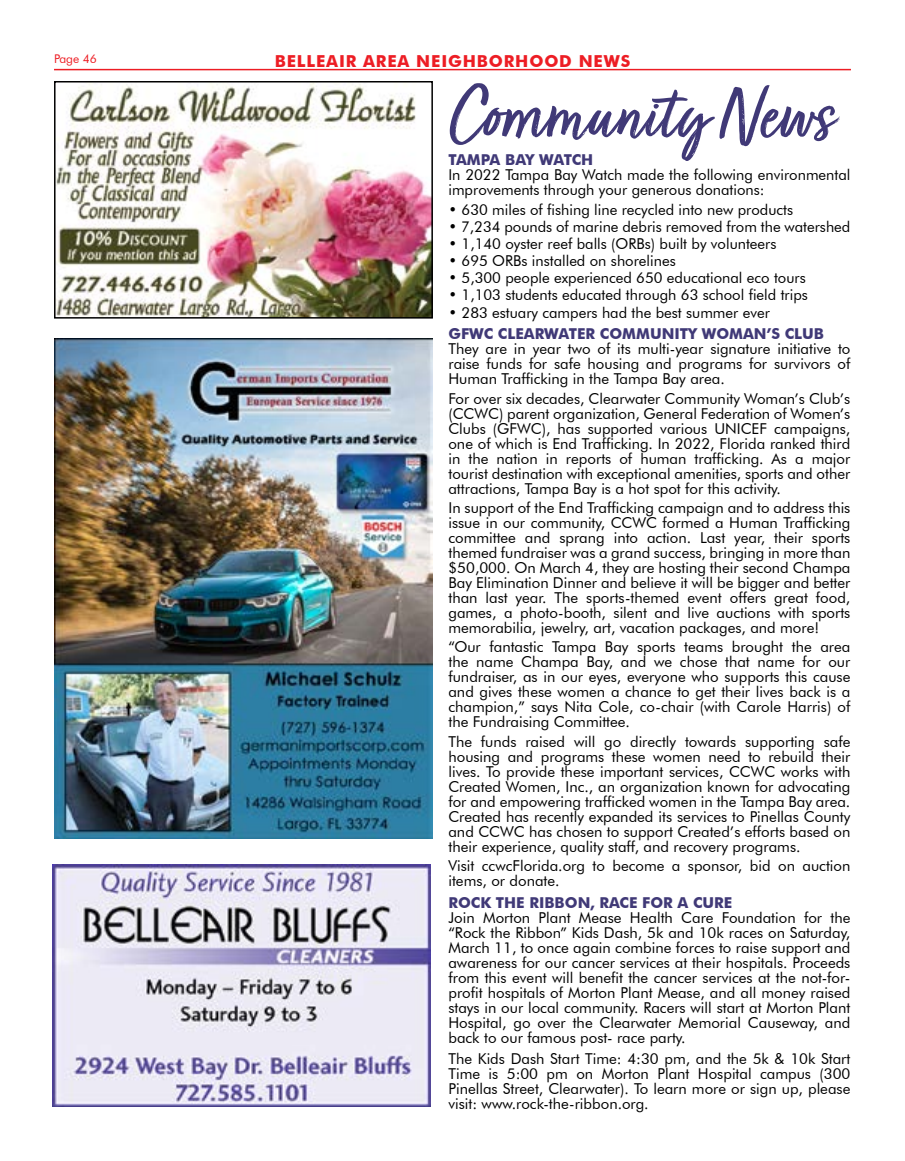
<style>
.page{position:relative;width:905px;height:1161px;background:#fff}
.page>*{position:absolute;margin:0;border:0;box-sizing:border-box;transform-origin:0 0}
.t1{font:82.5px "Turbinado Pro";color:#403977}
.t2{font:700 16.5px "Futura BT";letter-spacing:.05em;color:#ed1d24}
.t3{font:15px/15px "Futura BT";color:#000;text-align:justify}
.t4{font:700 15px "Futura BT";color:#403977}
.t5{font:12px "Futura BT";color:#ed1d24}
</style>
<div class="page">
<hr style="left:54px;top:69px;width:796px;height:1px;background:#ed1d24">
<img style="left:52px;top:864px;width:378px;height:243px">
<img style="left:57px;top:84px;width:373px;height:232px">
<div style="left:54px;top:81px;width:379px;height:238px;border:2px solid #000"></div>
<img style="left:54px;top:339px;width:378px;height:499px">
<p class="t5" style="left:54px;top:52px;width:44px">Page 46</p>
<p class="t2" style="left:275px;top:51px;width:357px">BELLEAIR AREA NEIGHBORHOOD NEWS</p>
<h1 class="t1" style="left:450px;top:71px;width:383px">Community News</h1>
<p class="t4" style="left:448px;top:151px;width:146px">TAMPA BAY WATCH</p>
<p class="t3" style="left:448px;top:167px;width:403px">In 2022 Tampa Bay Watch made the following environmental improvements through your generous donations:</p>
<p class="t3" style="left:448px;top:202px;width:346px">• 630 miles of fishing line recycled into new products</p>
<p class="t3" style="left:448px;top:219px;width:403px">• 7,234 pounds of marine debris removed from the watershed</p>
<p class="t3" style="left:448px;top:236px;width:329px">• 1,140 oyster reef balls (ORBs) built by volunteers</p>
<p class="t3" style="left:448px;top:253px;width:229px">• 695 ORBs installed on shorelines</p>
<p class="t3" style="left:448px;top:270px;width:359px">• 5,300 people experienced 650 educational eco tours</p>
<p class="t3" style="left:448px;top:287px;width:361px">• 1,103 students educated through 63 school field trips</p>
<p class="t3" style="left:448px;top:305px;width:323px">• 283 estuary campers had the best summer ever</p>
<p class="t4" style="left:448px;top:325px;width:377px">GFWC CLEARWATER COMMUNITY WOMAN’S CLUB</p>
<p class="t3" style="left:448px;top:341px;width:403px">They are in year two of its multi-year signature initiative to raise funds for safe housing and programs for survivors of Human Trafficking in the Tampa Bay area.</p>
<p class="t3" style="left:448px;top:391px;width:403px">For over six decades, Clearwater Community Woman’s Club’s (CCWC) parent organization, General Federation of Women’s Clubs (GFWC), has supported various UNICEF campaigns, one of which is End Trafficking. In 2022, Florida ranked third in the nation in reports of human trafficking. As a major tourist destination with exceptional amenities, sports and other attractions, Tampa Bay is a hot spot for this activity.</p>
<p class="t3" style="left:448px;top:500px;width:403px">In support of the End Trafficking campaign and to address this issue in our community, CCWC formed a Human Trafficking committee and sprang into action. Last year, their sports themed fundraiser was a grand success, bringing in more than $50,000. On March 4, they are hosting their second Champa Bay Elimination Dinner and believe it will be bigger and better than last year. The sports-themed event offers great food, games, a photo-booth, silent and live auctions with sports memorabilia, jewelry, art, vacation packages, and more!</p>
<p class="t3" style="left:448px;top:639px;width:403px">“Our fantastic Tampa Bay sports teams brought the area the name Champa Bay, and we chose that name for our fundraiser, as in our eyes, everyone who supports this cause and gives these women a chance to get their lives back is a champion,” says Nita Cole, co-chair (with Carole Harris) of the Fundraising Committee.</p>
<p class="t3" style="left:448px;top:734px;width:403px">The funds raised will go directly towards supporting safe housing and programs these women need to rebuild their lives. To provide these important services, CCWC works with Created Women, Inc., an organization known for advocating for and empowering trafficked women in the Tampa Bay area.<br>Created has recently expanded its services to Pinellas County and CCWC has chosen to support Created’s efforts based on their experience, quality staff, and recovery programs.</p>
<p class="t3" style="left:448px;top:858px;width:403px">Visit ccwcFlorida.org to become a sponsor, bid on auction items, or donate.</p>
<p class="t4" style="left:448px;top:893px;width:285px">ROCK THE RIBBON, RACE FOR A CURE</p>
<p class="t3" style="left:448px;top:910px;width:403px">Join Morton Plant Mease Health Care Foundation for the “Rock the Ribbon” Kids Dash, 5k and 10k races on Saturday, March 11, to once again combine forces to raise support and awareness for our cancer services at their hospitals. Proceeds from this event will benefit the cancer services at the not-for&shy;profit hospitals of Morton Plant Mease, and all money raised stays in our local community. Racers will start at Morton Plant Hospital, go over the Clearwater Memorial Causeway, and back to our famous post- race party.</p>
<p class="t3" style="left:448px;top:1051px;width:403px">The Kids Dash Start Time: 4:30 pm, and the 5k &amp; 10k Start Time is 5:00 pm on Morton Plant Hospital campus (300<br>Pinellas Street, Clearwater). To learn more or sign up, please visit: www.rock-the-ribbon.org.</p>
</div>
